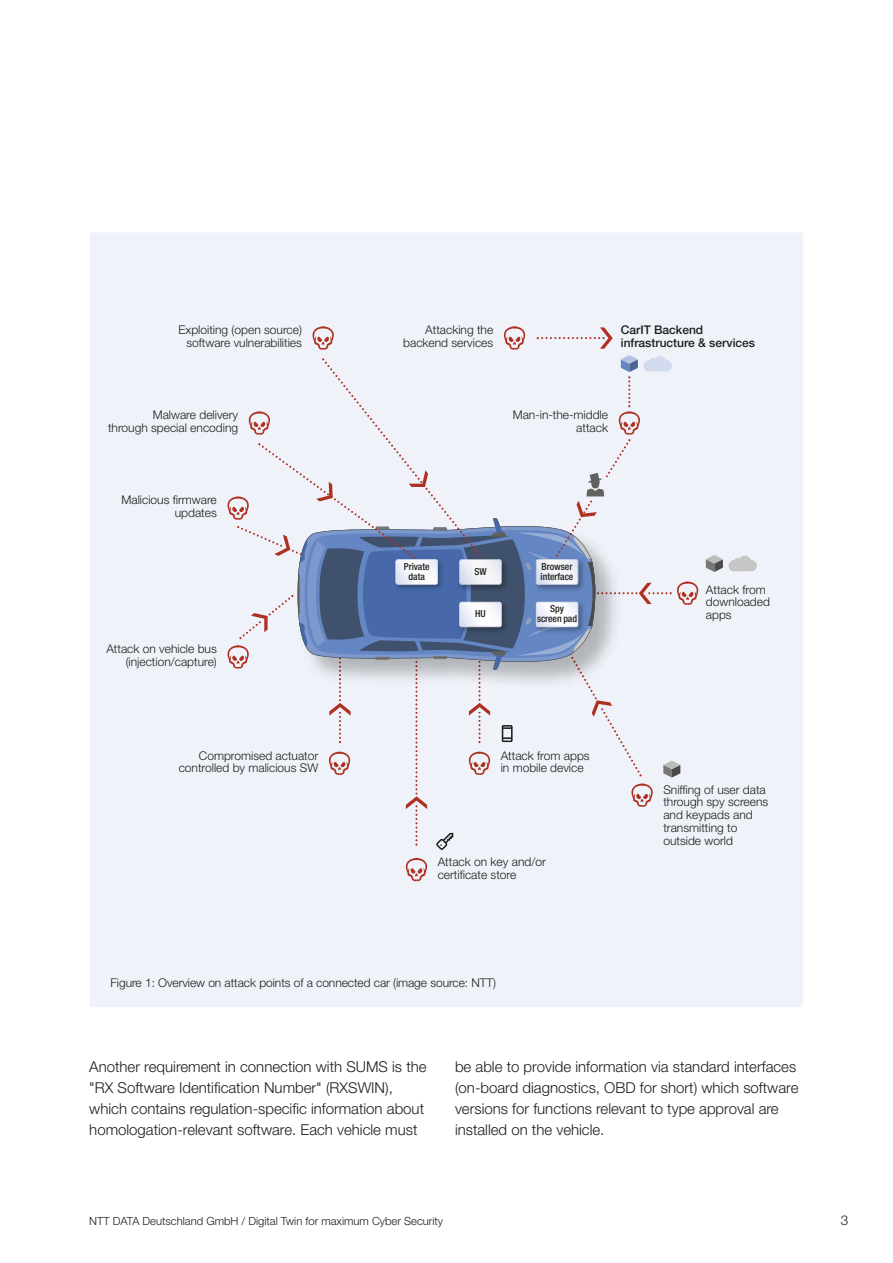
<style>
.page{position:relative;width:893px;height:1263px;background:#fff}
.page>*{position:absolute;margin:0;border:0;box-sizing:border-box;transform-origin:0 0}
.t1{font:300 15px/21.3px "Helvetica Neue LT Std";color:#1d1d1c}
.t2{font:300 13.5px "Helvetica Neue LT Std";color:#1d1d1c}
.t3{font:300 12px/12.8px "Helvetica Neue LT Std";color:#1d1d1c;text-align:right}
.t4{font:500 12px/12.8px "Helvetica Neue LT Std";color:#1d1d1c}
.t5{font:300 11.25px "Helvetica Neue LT Std";color:#1d1d1c}
.t6{font:500 condensed 9.75px/9.8px "Helvetica Neue LT Std";letter-spacing:-.005em;color:#1d1d1c;text-align:center}
</style>
<div class="page">
<div style="left:90px;top:232px;width:713px;height:775px;background:#eff3f9;border-radius:2px"></div>
<svg style="left:406px;top:858px;width:21px;height:23px"></svg>
<svg style="left:706px;top:555px;width:51px;height:17px"></svg>
<svg style="left:227px;top:326px;width:471px;height:524px"></svg>
<div style="left:395px;top:559px;width:43px;height:26px;border:1px solid #fff;border-radius:3px"></div>
<p class="t3" style="left:179px;top:325px;width:125px">Exploiting (open source) software vulnerabilities</p>
<p class="t3" style="left:403px;top:325px;width:92px">Attacking the backend services</p>
<p class="t4" style="left:621px;top:325px;width:136px">CarIT Backend infrastructure &amp; services</p>
<p class="t3" style="left:108px;top:410px;width:132px">Malware delivery<br>through special encoding</p>
<p class="t3" style="left:121px;top:495px;width:97px">Malicious firmware updates</p>
<p class="t3" style="left:106px;top:644px;width:112px">Attack on vehicle bus (injection/capture)</p>
<p class="t3" style="left:179px;top:750px;width:141px">Compromised actuator controlled by malicious SW</p>
<p class="t3" style="left:513px;top:410px;width:97px">Man-in-the-middle attack</p>
<p class="t6" style="left:404px;top:562px;width:27px">Private data</p>
<p class="t6" style="left:474px;top:567px;width:14px">SW</p>
<p class="t6" style="left:475px;top:610px;width:12px">HU</p>
<p class="t6" style="left:541px;top:562px;width:34px;text-align:left">Browser interface</p>
<p class="t6" style="left:537px;top:605px;width:42px">Spy screen pad</p>
<p class="t3" style="left:501px;top:750px;width:90px;text-align:left">Attack from apps in mobile device</p>
<p class="t3" style="left:438px;top:856px;width:110px;text-align:left">Attack on key and/or certificate store</p>
<p class="t3" style="left:111px;top:977px;width:387px">Figure 1: Overview on attack points of a connected car (image source: NTT)</p>
<p class="t3" style="left:706px;top:584px;width:66px;text-align:left">Attack from downloaded apps</p>
<p class="t3" style="left:663px;top:784px;width:106px;text-align:left">Sniffing of user data through spy screens and keypads and transmitting to outside world</p>
<p class="t1" style="left:89px;top:1057px;width:339px">Another requirement in connection with SUMS is the "RX Software Identification Number" (RXSWIN), which contains regulation-specific information about homologation-relevant software. Each vehicle must</p>
<p class="t1" style="left:455px;top:1057px;width:345px">be able to provide information via standard interfaces (on-board diagnostics, OBD for short) which software versions for functions relevant to type approval are installed on the vehicle.</p>
<p class="t5" style="left:89px;top:1217px;width:355px">NTT DATA Deutschland GmbH / Digital Twin for maximum Cyber Security</p>
<p class="t2" style="left:841px;top:1215px;width:9px">3</p>
</div>
